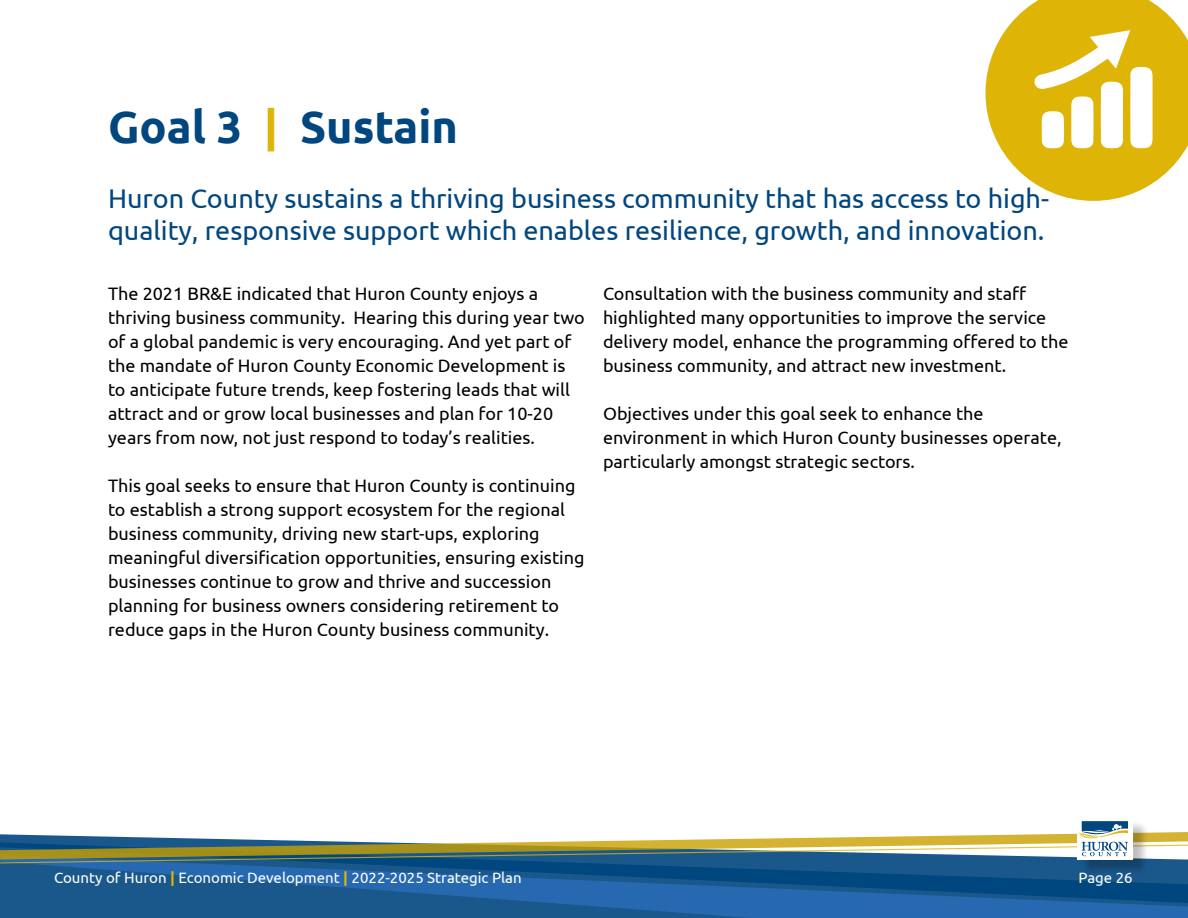
<style>
.page{position:relative;width:1188px;height:918px;background:#fff}
.page>*{position:absolute;margin:0;border:0;box-sizing:border-box;transform-origin:0 0}
.Heading_02{font:700 45px "Ubuntu";color:#00467f}
.t1{font:27px/32.4px "Ubuntu";color:#00467f}
.t2{font:18px/24px "Ubuntu";color:#000}
.t3{font:15px "Ubuntu";color:#fff}
.s1{color:#deb407}
.s2{font-weight:700;color:#deb407}
</style>
<div class="page">
<svg style="left:0;top:864px;width:1188px;height:54px;background:#195b96"></svg>
<div style="left:1079px;top:820px;width:70px;height:56px;background:#000;opacity:.25"></div>
<div style="left:1077px;top:818px;width:56px;height:42px;background:#fff"></div>
<svg style="left:0;top:821px;width:1188px;height:43px"></svg>
<svg style="left:986px;top:0;width:202px;height:201px"></svg>
<p class="Heading_02" style="left:108px;top:100px;width:352px">Goal 3 <span class="s1">|</span> Sustain</p>
<p class="t1" style="left:108px;top:181px;width:943px">Huron County sustains a thriving business community that has access to high&shy;quality, responsive support which enables resilience, growth, and innovation.</p>
<p class="t2" style="left:108px;top:281px;width:478px">The 2021 BR&amp;E indicated that Huron County enjoys a thriving business community. Hearing this during year two of a global pandemic is very encouraging. And yet part of the mandate of Huron County Economic Development is to anticipate future trends, keep fostering leads that will attract and or grow local businesses and plan for 10-20 years from now, not just respond to today’s realities.</p>
<p class="t2" style="left:108px;top:473px;width:478px">This goal seeks to ensure that Huron County is continuing to establish a strong support ecosystem for the regional business community, driving new start-ups, exploring meaningful diversification opportunities, ensuring existing businesses continue to grow and thrive and succession planning for business owners considering retirement to reduce gaps in the Huron County business community.</p>
<p class="t2" style="left:603px;top:281px;width:467px">Consultation with the business community and staff highlighted many opportunities to improve the service delivery model, enhance the programming offered to the business community, and attract new investment.</p>
<p class="t2" style="left:603px;top:401px;width:460px">Objectives under this goal seek to enhance the environment in which Huron County businesses operate, particularly amongst strategic sectors.</p>
<p class="t3" style="left:54px;top:869px;width:469px">County of Huron <span class="s2">|</span> Economic Development <span class="s2">|</span> 2022-2025 Strategic Plan</p>
<p class="t3" style="left:1079px;top:869px;width:56px">Page 26</p>
</div>
